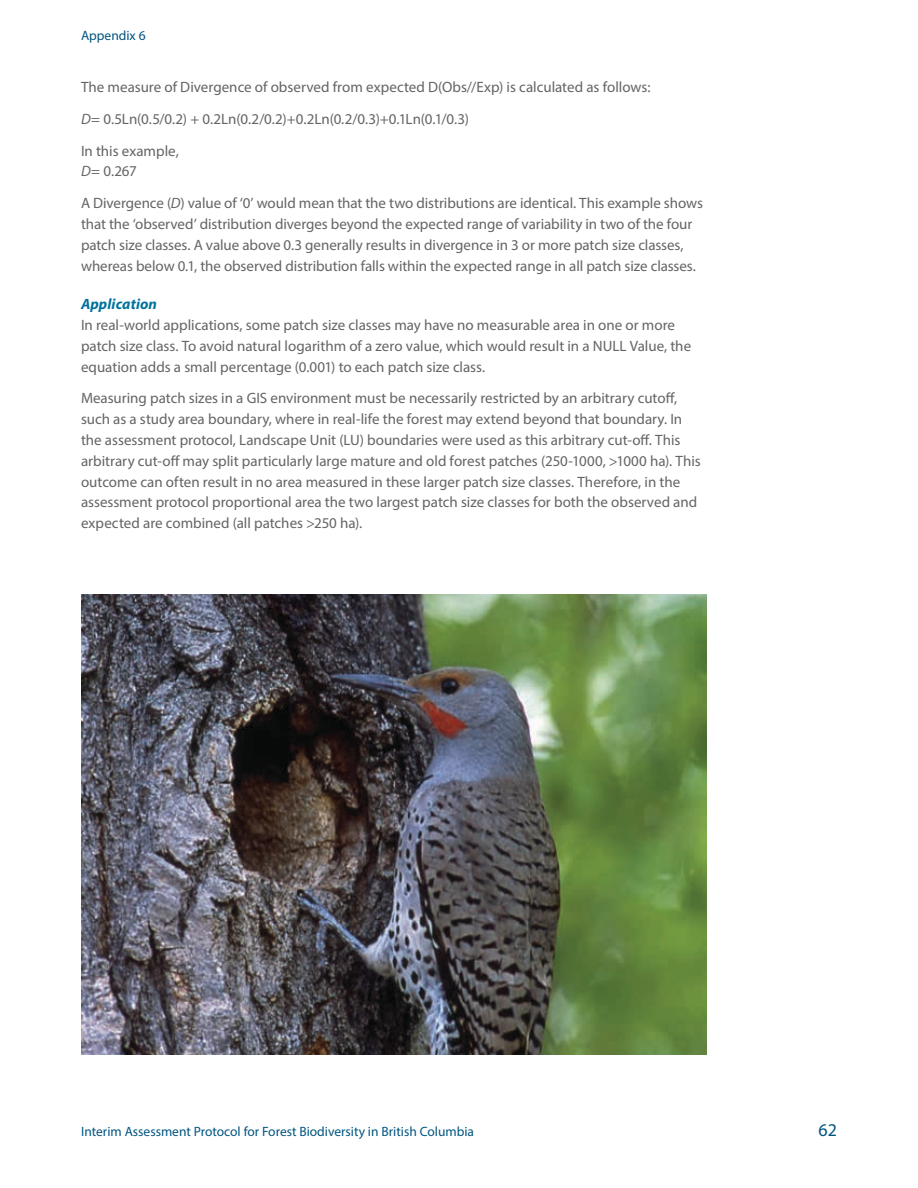
<style>
.page{position:relative;width:918px;height:1188px;background:#fff}
.page>*{position:absolute;margin:0;border:0;box-sizing:border-box;transform-origin:0 0}
.t1{font:18px "Myriad Pro";color:#005581}
.t2{font:15px/20.9px "Myriad Pro";color:#636466}
.t3{font:italic 700 15px "Myriad Pro";letter-spacing:.01em;color:#00729c}
.t4{font:13.5px "Myriad Pro";color:#005581}
.s1{font-style:italic}
</style>
<div class="page">
<img style="left:81px;top:594px;width:626px;height:461px">
<p class="t4" style="left:81px;top:28px;width:66px">Appendix 6</p>
<p class="t2" style="left:81px;top:71px;width:571px;line-height:31.7px">The measure of Divergence of observed from expected D(Obs//Exp) is calculated as follows:<br><span class="s1">D</span>= 0.5Ln(0.5/0.2) + 0.2Ln(0.2/0.2)+0.2Ln(0.2/0.3)+0.1Ln(0.1/0.3)<br>In this example,</p>
<p class="t2" style="left:81px;top:155px;width:623px;line-height:31.7px"><span class="s1">D</span>= 0.267<br>A Divergence (<span class="s1">D</span>) value of ‘0’ would mean that the two distributions are identical. This example shows</p>
<p class="t2" style="left:81px;top:213px;width:617px">that the ‘observed’ distribution diverges beyond the expected range of variability in two of the four patch size classes. A value above 0.3 generally results in divergence in 3 or more patch size classes, whereas below 0.1, the observed distribution falls within the expected range in all patch size classes.</p>
<p class="t3" style="left:81px;top:294px;width:78px">Application</p>
<p class="t2" style="left:81px;top:314px;width:612px">In real-world applications, some patch size classes may have no measurable area in one or more patch size class. To avoid natural logarithm of a zero value, which would result in a NULL Value, the equation adds a small percentage (0.001) to each patch size class.</p>
<p class="t2" style="left:81px;top:388px;width:621px">Measuring patch sizes in a GIS environment must be necessarily restricted by an arbitrary cutoff, such as a study area boundary, where in real-life the forest may extend beyond that boundary. In the assessment protocol, Landscape Unit (LU) boundaries were used as this arbitrary cut-off. This arbitrary cut-off may split particularly large mature and old forest patches (250-1000, &gt;1000 ha). This outcome can often result in no area measured in these larger patch size classes. Therefore, in the assessment protocol proportional area the two largest patch size classes for both the observed and expected are combined (all patches &gt;250 ha).</p>
<p class="t4" style="left:81px;top:1123px;width:395px">Interim Assessment Protocol for Forest Biodiversity in British Columbia</p>
<p class="t1" style="left:819px;top:1119px;width:20px">62</p>
</div>
